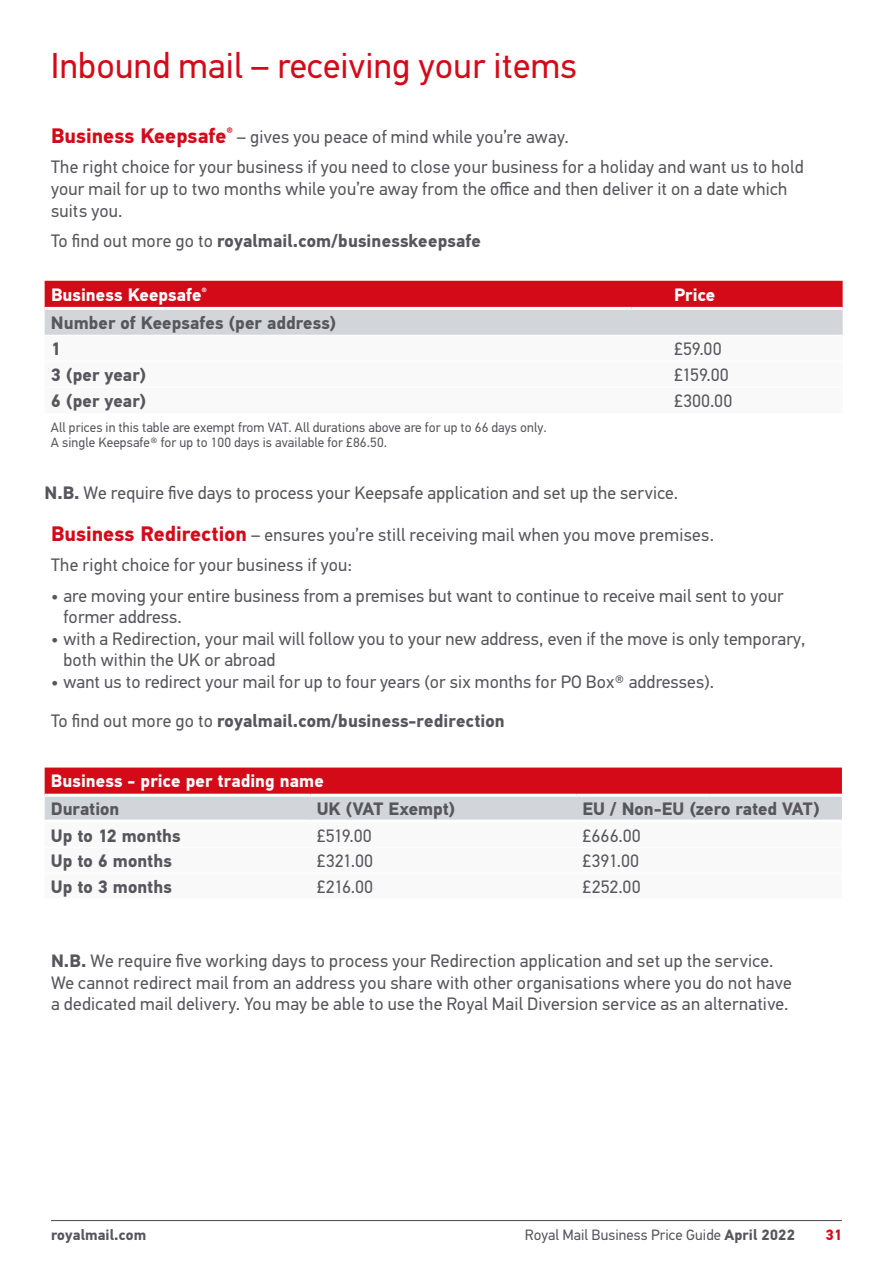
<style>
.page{position:relative;width:893px;height:1263px;background:#fff}
.page>*{position:absolute;margin:0;border:0;box-sizing:border-box;transform-origin:0 0}
.t1{font:36px "PFDIN Text Std";letter-spacing:.005em;color:#d40a19}
.t2{font:18px/21.6px "PFDIN Text Std";letter-spacing:.01em;color:#57565d}
.t3{font:700 18px/26px "PFDIN Text Std";letter-spacing:.005em;color:#57565d}
.t4{font:700 18px "PFDIN Text Std";letter-spacing:.005em;color:#fff}
.t5{font:15px "PFDIN Text Std";letter-spacing:.005em;color:#57565d}
.t6{font:700 15px "PFDIN Text Std";letter-spacing:.01em;color:#57565d}
.t7{font:700 15px "PFDIN Text Std";color:#d40a19}
.t8{font:13.5px/15px "PFDIN Text Std";letter-spacing:.005em;color:#57565d}
.s1{font-weight:700;font-size:21px;color:#d40a19}
.s2{font-weight:400}
.s3{font-weight:700}
</style>
<div class="page">
<hr style="left:51px;top:1220px;width:791px;height:1px;background:#57565d">
<svg style="left:45px;top:281px;width:798px;height:54px;background:#d36e78"></svg>
<hr style="left:45px;top:307px;width:586px;height:3px;background:#fff">
<hr style="left:631px;top:307px;width:212px;height:3px;background:#fff">
<svg style="left:45px;top:767px;width:797px;height:53px;background:#d46c75"></svg>
<hr style="left:45px;top:794px;width:265px;height:3px;background:#fff">
<hr style="left:310px;top:794px;width:266px;height:3px;background:#fff">
<hr style="left:576px;top:794px;width:133px;height:3px;background:#fff">
<hr style="left:709px;top:794px;width:133px;height:3px;background:#fff">
<h1 class="t1" style="left:51px;top:44px;width:528px">Inbound mail – receiving your items</h1>
<p class="t2" style="left:51px;top:122px;width:754px;line-height:30.2px"><span class="s1">Business Keepsafe</span><sup>®</sup> – gives you peace of mind while you’re away.<br>The right choice for your business if you need to close your business for a holiday and want us to hold</p>
<p class="t2" style="left:51px;top:178px;width:738px">your mail for up to two months while you’re away from the office and then deliver it on a date which suits you.</p>
<p class="t3" style="left:51px;top:228px;width:432px"><span class="s2">To find out more go to</span> royalmail.com/businesskeepsafe</p>
<p class="t4" style="left:51px;top:283px;width:158px">Business Keepsafe<sup>®</sup></p>
<p class="t4" style="left:674px;top:283px;width:43px">Price</p>
<p class="t3" style="left:51px;top:310px;width:286px">Number of Keepsafes (per address)<br>1</p>
<p class="t2" style="left:674px;top:338px;width:49px">£59.00</p>
<p class="t3" style="left:51px;top:362px;width:96px">3 (per year)</p>
<p class="t2" style="left:674px;top:364px;width:56px">£159.00</p>
<p class="t3" style="left:51px;top:388px;width:96px">6 (per year)</p>
<p class="t2" style="left:674px;top:390px;width:60px">£300.00</p>
<p class="t8" style="left:51px;top:420px;width:497px">All prices in this table are exempt from VAT. All durations above are for up to 66 days only.<br>A single Keepsafe® for up to 100 days is available for £86.50.</p>
<p class="t2" style="left:45px;top:482px;width:635px"><span class="s3">N.B.</span> We require five days to process your Keepsafe application and set up the service.</p>
<p class="t2" style="left:51px;top:520px;width:664px;line-height:30.2px"><span class="s1">Business Redirection</span> – ensures you’re still receiving mail when you move premises.<br>The right choice for your business if you:</p>
<p class="t2" style="left:63px;top:585px;width:722px;text-indent:-12px">• are moving your entire business from a premises but want to continue to receive mail sent to your former address.</p>
<p class="t2" style="left:63px;top:628px;width:744px;text-indent:-12px">• with a Redirection, your mail will follow you to your new address, even if the move is only temporary, both within the UK or abroad</p>
<p class="t2" style="left:51px;top:662px;width:665px;line-height:39.5px">• want us to redirect your mail for up to four years (or six months for PO Box® addresses).<br>To find out more go to <span class="s3">royalmail.com/business-redirection</span></p>
<p class="t4" style="left:51px;top:770px;width:274px">Business - price per trading name</p>
<p class="t3" style="left:51px;top:796px;width:70px">Duration</p>
<p class="t3" style="left:317px;top:796px;width:140px">UK (VAT Exempt)</p>
<p class="t3" style="left:582px;top:796px;width:239px">EU / Non-EU (zero rated VAT)</p>
<p class="t3" style="left:51px;top:823px;width:131px">Up to 12 months</p>
<p class="t2" style="left:317px;top:825px;width:57px">£519.00</p>
<p class="t2" style="left:582px;top:825px;width:60px">£666.00</p>
<p class="t3" style="left:51px;top:848px;width:122px">Up to 6 months</p>
<p class="t2" style="left:317px;top:850px;width:58px">£321.00</p>
<p class="t2" style="left:582px;top:850px;width:58px">£391.00</p>
<p class="t3" style="left:51px;top:874px;width:122px">Up to 3 months</p>
<p class="t2" style="left:317px;top:876px;width:58px">£216.00</p>
<p class="t2" style="left:582px;top:876px;width:60px">£252.00</p>
<p class="t2" style="left:51px;top:950px;width:742px"><span class="s3">N.B.</span> We require five working days to process your Redirection application and set up the service.<br>We cannot redirect mail from an address you share with other organisations where you do not have a dedicated mail delivery. You may be able to use the Royal Mail Diversion service as an alternative.</p>
<p class="t6" style="left:51px;top:1226px;width:97px">royalmail.com</p>
<p class="t5" style="left:525px;top:1226px;width:272px">Royal Mail Business Price Guide <span class="s3">April 2022</span></p>
<p class="t7" style="left:825px;top:1226px;width:18px">31</p>
</div>
